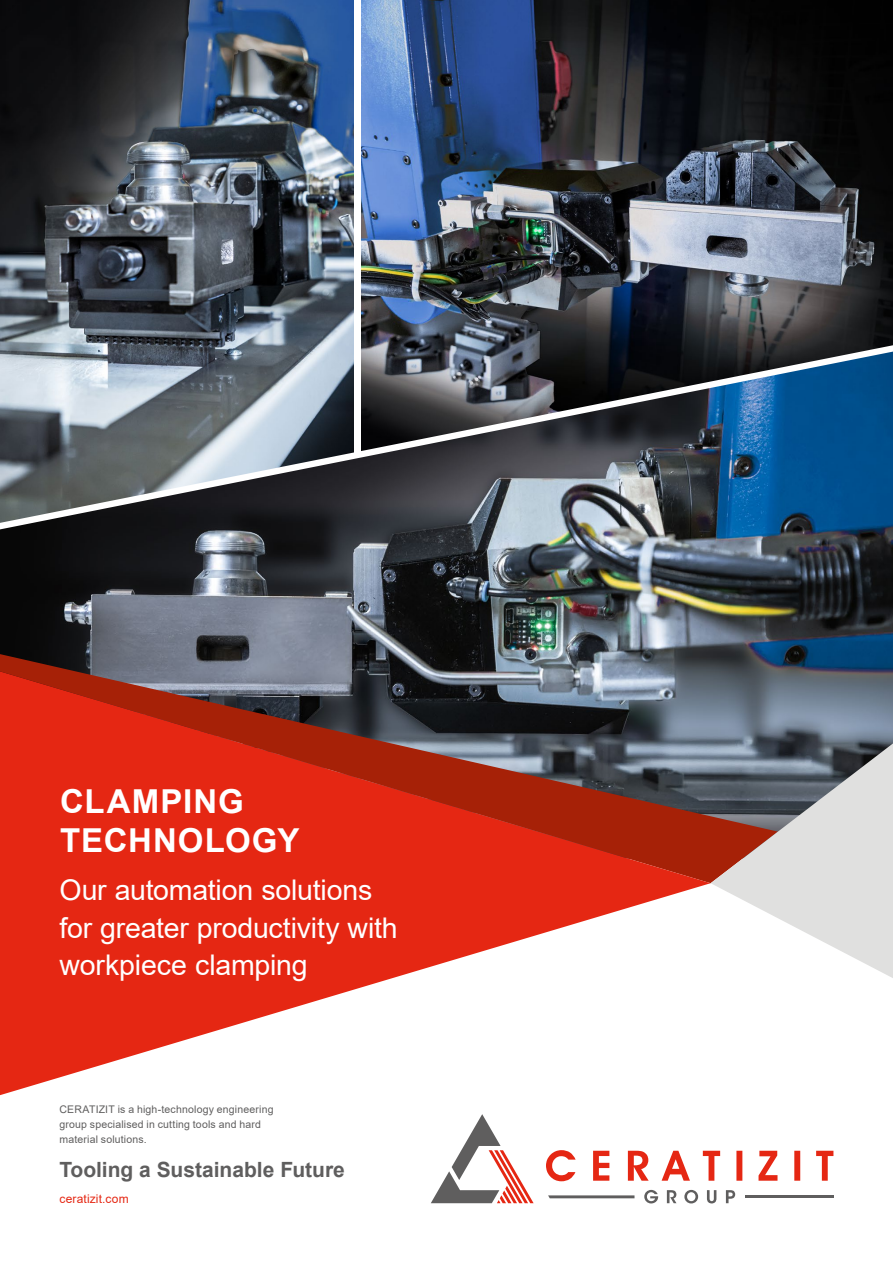
<style>
.page{position:relative;width:893px;height:1263px;background:#fff}
.page>*{position:absolute;margin:0;border:0;box-sizing:border-box;transform-origin:0 0}
.t1{font:700 33px/39.6px "Arial";letter-spacing:.03em;color:#fff}
.t2{font:28.5px/37.5px "Arial";letter-spacing:-.005em;color:#fff}
.t3{font:700 21px "Arial";color:#5f5e5e}
.t4{font:12px "Arial";letter-spacing:.015em;color:#e52713}
.t5{font:10.5px/15px "Arial";letter-spacing:.015em;color:#5f5e5e}
</style>
<div class="page">
<img style="left:361px;top:0;width:532px;height:345px">
<img style="left:0;top:0;width:354px;height:345px">
<img style="left:0;top:529px;width:893px;height:214px">
<svg style="left:0;top:345px;width:893px;height:184px;background:#4f6171"></svg>
<div style="left:354px;top:0;width:6px;height:455px;background:#fff"></div>
<svg style="left:0;top:654px;width:778px;height:89px;background:#5d616b"></svg>
<svg style="left:0;top:671px;width:711px;height:424px;fill:#e52713"></svg>
<svg style="left:711px;top:743px;width:182px;height:235px"></svg>
<svg style="left:431px;top:1114px;width:103px;height:89px"></svg>
<svg style="left:546px;top:1150px;width:287px;height:31px"></svg>
<svg style="left:644px;top:1190px;width:14px;height:13px"></svg>
<svg style="left:667px;top:1190px;width:9px;height:13px"></svg>
<svg style="left:684px;top:1190px;width:14px;height:13px"></svg>
<svg style="left:707px;top:1190px;width:9px;height:13px"></svg>
<svg style="left:726px;top:1190px;width:9px;height:13px"></svg>
<hr style="left:745px;top:1195px;width:88px;height:3px;background:#5f5e5e">
<svg style="left:548px;top:1195px;width:86px;height:3px"></svg>
<h1 class="t1" style="left:60px;top:782px;width:241px">CLAMPING<br>TECHNOLOGY</h1>
<h2 class="t2" style="left:60px;top:871px;width:340px">Our automation solutions for greater productivity with workpiece clamping</h2>
<h1 class="t1" style="left:61px;top:899px;width:272px">SPANNTECHNIK</h1>
<p class="t5" style="left:60px;top:1102px;width:216px">CERATIZIT is a high-technology engineering group specialised in cutting tools and hard material solutions.</p>
<h3 class="t3" style="left:60px;top:1155px;width:287px">Tooling a Sustainable Future</h3>
<p class="t4" style="left:60px;top:1191px;width:71px">ceratizit.com</p>
</div>
